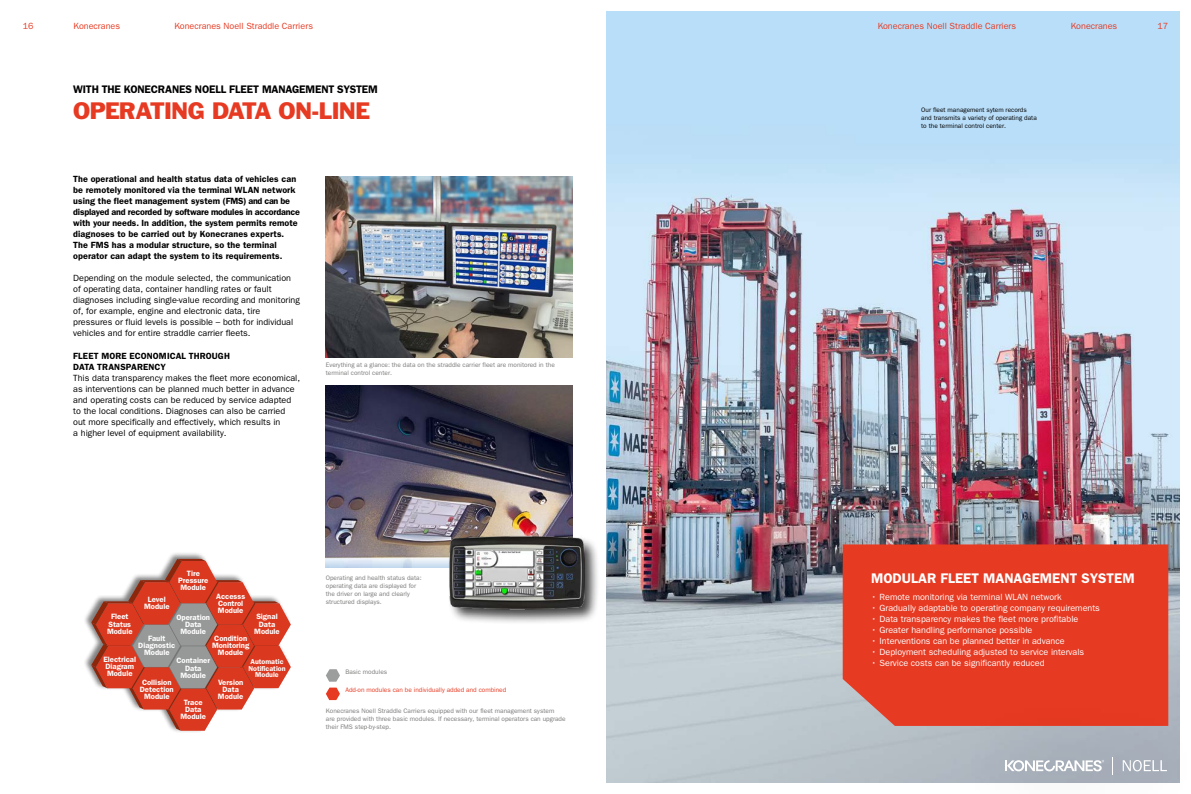
<style>
.page{position:relative;width:1191px;height:794px;background:#fff}
.page>*{position:absolute;margin:0;border:0;box-sizing:border-box;transform-origin:0 0}
.t1{font:22px "Franklin Gothic Std";letter-spacing:-.045em;color:#e73a22}
.t2{font:600 14px "ITC Franklin Gothic Std";color:#fff}
.t3{font:600 11px "ITC Franklin Gothic Std";letter-spacing:-.015em;color:#000}
.t4{font:9px/11px "ITC Franklin Gothic Std";color:#000}
.t5{font:600 9px/11px "ITC Franklin Gothic Std";letter-spacing:.01em;color:#000}
.t6{font:9px "ITC Franklin Gothic Std";color:#fff}
.t7{font:9px "ITC Franklin Gothic Std";color:#e73a22}
.t8{font:600 7.7px/7.1px "ITC Franklin Gothic Std";color:#fff;text-align:center}
.t9{font:600 7.1px/6.5px "ITC Franklin Gothic Std";color:#fff;text-align:center}
.t10{font:6.5px/8px "ITC Franklin Gothic Std";color:#7b7b7a}
.t11{font:6.5px/8px "ITC Franklin Gothic Std";color:#000}
.t12{font:6.5px "ITC Franklin Gothic Std";color:#e73a22}
</style>
<div class="page">
<img style="left:607px;top:11px;width:572px;height:771px">
<img style="left:326px;top:176px;width:247px;height:181px">
<div style="left:83px;top:551px;width:209px;height:182px;background:#000;opacity:.5"></div>
<svg style="left:91px;top:559px;width:200px;height:171px"></svg>
<svg style="left:326px;top:669px;width:14px;height:12px"></svg>
<svg style="left:326px;top:687px;width:14px;height:13px"></svg>
<div style="left:842px;top:544px;width:326px;height:182px;background:#e73a22"></div>
<img style="left:326px;top:386px;width:247px;height:170px">
<svg style="left:326px;top:556px;width:122px;height:11px"></svg>
<div style="left:448px;top:534px;width:152px;height:91px;background:#000;opacity:.75"></div>
<img style="left:450px;top:536px;width:134px;height:74px">
<div style="left:951px;top:699px;width:240px;height:95px;background:#000;opacity:.5"></div>
<svg style="left:1005px;top:760px;width:99px;height:11px"></svg>
<svg style="left:1111px;top:757px;width:1px;height:17px"></svg>
<svg style="left:1122px;top:760px;width:45px;height:11px"></svg>
<p class="t7" style="left:23px;top:21px;width:12px">16</p>
<p class="t7" style="left:74px;top:21px;width:48px">Konecranes</p>
<p class="t7" style="left:174px;top:21px;width:140px">Konecranes Noell Straddle Carriers</p>
<p class="t7" style="left:877px;top:21px;width:140px">Konecranes Noell Straddle Carriers</p>
<p class="t7" style="left:1070px;top:21px;width:48px">Konecranes</p>
<p class="t7" style="left:1157px;top:21px;width:12px">17</p>
<p class="t3" style="left:73px;top:82px;width:306px">WITH THE KONECRANES NOELL FLEET MANAGEMENT SYSTEM</p>
<h1 class="t1" style="left:73px;top:96px;width:298px">OPERATING DATA ON-LINE</h1>
<p class="t5" style="left:73px;top:173px;width:228px">The operational and health status data of vehicles can be remotely monitored via the terminal WLAN network using the fleet management system (FMS) and can be displayed and recorded by software modules in accordance with your needs. In addition, the system permits remote diagnoses to be carried out by Konecranes experts.<br>The FMS has a modular structure, so the terminal operator can adapt the system to its requirements.</p>
<p class="t4" style="left:73px;top:272px;width:228px">Depending on the module selected, the communication of operating data, container handling rates or fault diagnoses including single-value recording and monitoring of, for example, engine and electronic data, tire pressures or fluid levels is possible – both for individual vehicles and for entire straddle carrier fleets.</p>
<p class="t5" style="left:73px;top:350px;width:158px">FLEET MORE ECONOMICAL THROUGH<br>DATA TRANSPARENCY</p>
<p class="t4" style="left:73px;top:372px;width:228px">This data transparency makes the fleet more economical, as interventions can be planned much better in advance and operating costs can be reduced by service adapted to the local conditions. Diagnoses can also be carried out more specifically and effectively, which results in<br>a higher level of equipment availability.</p>
<p class="t10" style="left:326px;top:361px;width:230px">Everything at a glance: the data on the straddle carrier fleet are monitored in the terminal control center.</p>
<p class="t8" style="left:178px;top:570px;width:32px">Tire<br>Pressure<br>Module</p>
<p class="t8" style="left:176px;top:613px;width:35px">Operation<br>Data<br>Module</p>
<p class="t8" style="left:176px;top:657px;width:35px">Container<br>Data<br>Module</p>
<p class="t8" style="left:180px;top:698px;width:27px">Trace<br>Data<br>Module</p>
<p class="t8" style="left:216px;top:593px;width:31px;text-align:left">Accesss<br>Control<br>Module</p>
<p class="t8" style="left:144px;top:596px;width:27px">Level<br>Module</p>
<p class="t8" style="left:138px;top:635px;width:38px">Fault<br>Diagnostic<br>Module</p>
<p class="t8" style="left:254px;top:613px;width:27px">Signal<br>Data<br>Module</p>
<p class="t9" style="left:248px;top:658px;width:39px">Automatic<br>Notification<br>Module</p>
<p class="t8" style="left:107px;top:613px;width:27px">Fleet<br>Status<br>Module</p>
<p class="t8" style="left:212px;top:635px;width:39px">Condition<br>Monitoring<br>Module</p>
<p class="t8" style="left:103px;top:656px;width:34px;text-align:left">Electrical<br>Diagram<br>Module</p>
<p class="t8" style="left:218px;top:678px;width:27px">Version<br>Data<br>Module</p>
<p class="t8" style="left:140px;top:678px;width:35px">Collision<br>Detection<br>Module</p>
<p class="t10" style="left:326px;top:574px;width:97px">Operating and health status data: operating data are displayed for the driver on large and clearly structured displays.</p>
<p class="t10" style="left:345px;top:667px;width:43px">Basic modules</p>
<p class="t12" style="left:345px;top:686px;width:162px">Add-on modules can be individually added and combined</p>
<p class="t10" style="left:326px;top:707px;width:241px">Konecranes Noell Straddle Carriers equipped with our fleet management system<br>are provided with three basic modules. If necessary, terminal operators can upgrade their FMS step-by-step.</p>
<p class="t11" style="left:921px;top:106px;width:117px">Our fleet management sytem records and transmits a variety of operating data to the terminal control center.</p>
<h2 class="t2" style="left:871px;top:570px;width:265px">MODULAR FLEET MANAGEMENT SYSTEM</h2>
<p class="t6" style="left:871px;top:592px;width:192px">• Remote monitoring via terminal WLAN network</p>
<p class="t6" style="left:871px;top:603px;width:230px">• Gradually adaptable to operating company requirements</p>
<p class="t6" style="left:871px;top:614px;width:209px">• Data transparency makes the fleet more profitable</p>
<p class="t6" style="left:871px;top:625px;width:163px">• Greater handling performance possible</p>
<p class="t6" style="left:871px;top:636px;width:195px">• Interventions can be planned better in advance</p>
<p class="t6" style="left:871px;top:647px;width:215px">• Deployment scheduling adjusted to service intervals</p>
<p class="t6" style="left:871px;top:658px;width:175px">• Service costs can be significantly reduced</p>
</div>
